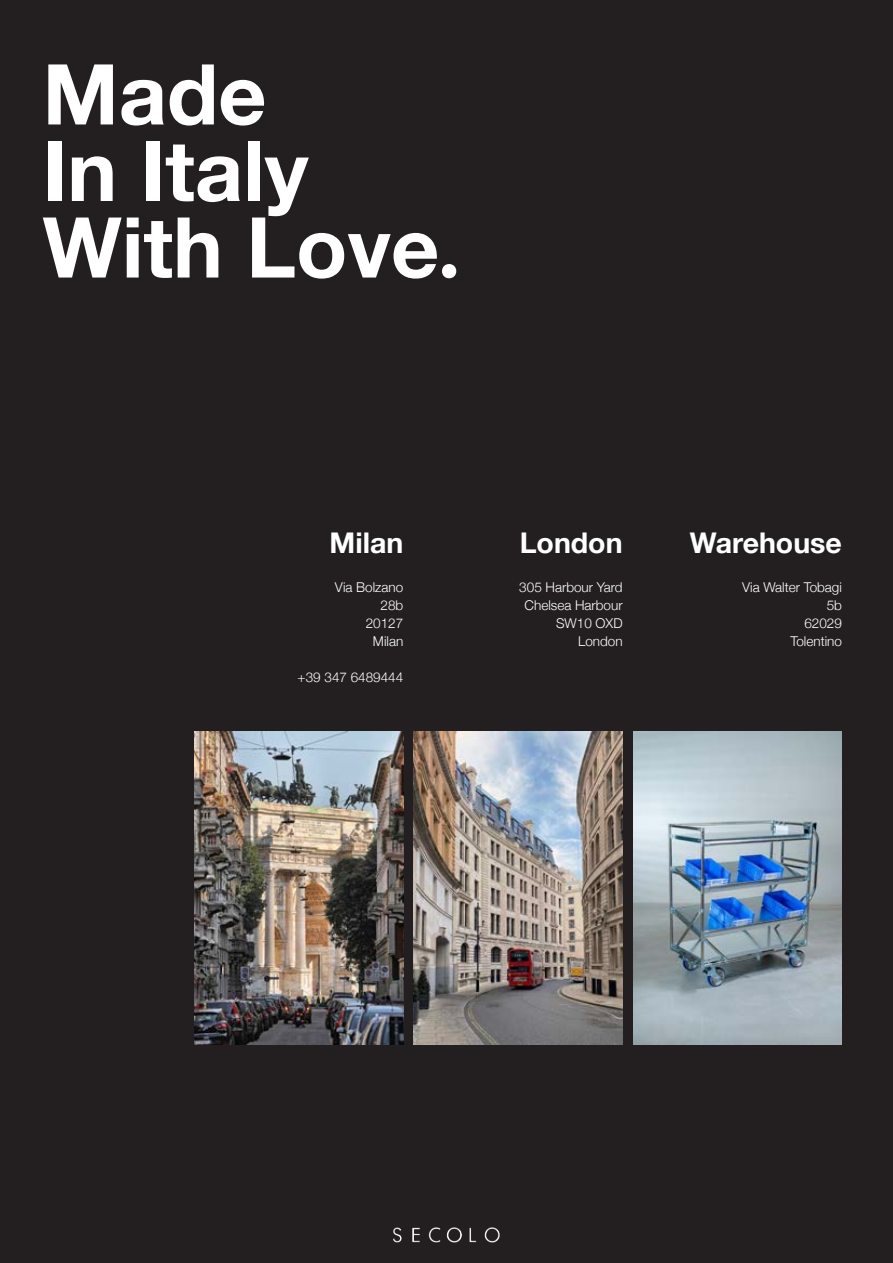
<style>
.page{position:relative;width:893px;height:1263px;background:#231f20}
.page>*{position:absolute;margin:0;border:0;box-sizing:border-box;transform-origin:0 0}
.t1{font:700 84px/76.5px "Helvetica Neue";color:#fff}
.t2{font:700 28.5px "Helvetica Neue";color:#fff}
.t3{font:300 13.5px/18px "Helvetica Neue";color:#fff;text-align:right}
.s1{font-family:"Neue Montreal"}
</style>
<div class="page">
<img style="left:393px;top:1227px;width:107px;height:16px">
<img style="left:633px;top:731px;width:209px;height:313px">
<img style="left:195px;top:731px;width:208px;height:313px">
<img style="left:414px;top:731px;width:209px;height:313px">
<h1 class="t1" style="left:43px;top:54px;width:418px">Made<br>In Italy<br>With Love<span class="s1">.</span></h1>
<h2 class="t2" style="left:329px;top:525px;width:75px">Milan</h2>
<p class="t3" style="left:335px;top:578px;width:70px">Via Bolzano<br>28b<br>20127<br>Milan</p>
<p class="t3" style="left:298px;top:668px;width:107px">+39 347 6489444</p>
<h2 class="t2" style="left:520px;top:525px;width:104px">London</h2>
<p class="t3" style="left:519px;top:578px;width:105px">305 Harbour Yard<br>Chelsea Harbour<br>SW10 OXD<br>London</p>
<h2 class="t2" style="left:690px;top:525px;width:154px">Warehouse</h2>
<p class="t3" style="left:742px;top:578px;width:101px">Via Walter Tobagi<br>5b<br>62029<br>Tolentino</p>
</div>
